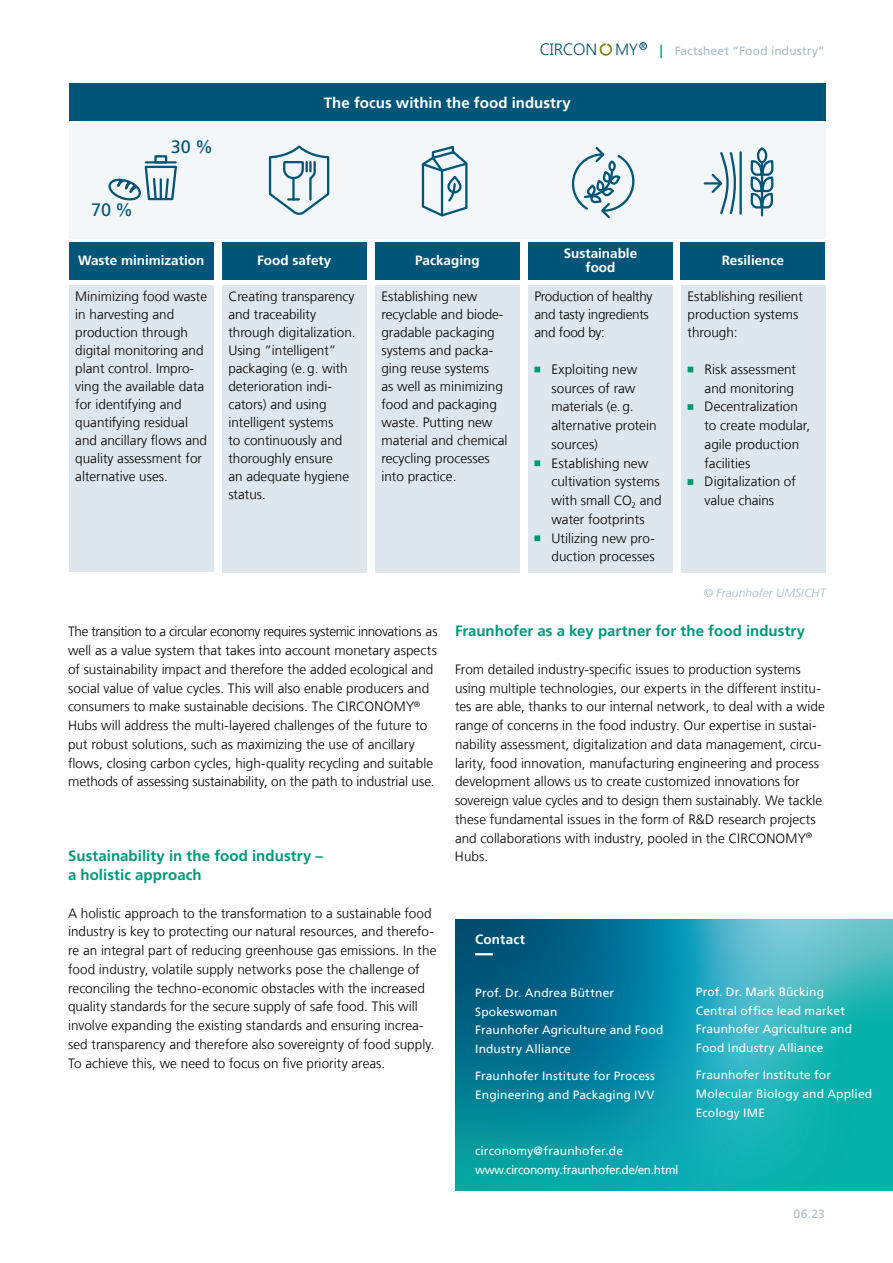
<style>
.page{position:relative;width:893px;height:1263px;background:#fff}
.page>*{position:absolute;margin:0;border:0;box-sizing:border-box;transform-origin:0 0}
.t1{font:18px "Frutiger LT Com";color:#005678}
.t2{font:300 16.35px "Segoe UI";color:#005265}
.t3{font:700 15px/18.8px "Frutiger LT Com";letter-spacing:.005em;color:#009879}
.t4{font:700 15px "Frutiger LT Com";letter-spacing:.005em;color:#fff}
.t5{font:300 13.5px/18.8px "Frutiger LT Com";color:#000}
.t6{font:700 13.5px/13.5px "Frutiger LT Com";color:#fff;text-align:center}
.t7{font:300 13.5px/18px "Frutiger LT Com";letter-spacing:-.02em;color:#000}
.t8{font:12px/18.8px "Frutiger LT Com";letter-spacing:.01em;color:#fff}
.t9{font:12px/18.8px "Frutiger LT Com";letter-spacing:-.03em;color:#fff}
.t10{font:12px "Frutiger LT Com";letter-spacing:.015em;color:#a5bcca}
.t11{font:italic 300 12px "Frutiger LT Com";letter-spacing:.005em;color:#a6bdcb}
.t12{font:6.9px "Source Code Variable Roman 600";color:#005265}
.s1{font-weight:700;font-size:13.5px;color:#009879}
</style>
<div class="page">
<div style="left:639px;top:42px;width:8px;height:8px;border:1px solid #005265;border-radius:50%"></div>
<svg style="left:599px;top:43px;width:14px;height:13px"></svg>
<img style="left:455px;top:919px;width:438px;height:272px">
<svg style="left:475px;top:953px;width:208px;height:2px"></svg>
<div style="left:69px;top:121px;width:757px;height:117px;background:#f4f7f9"></div>
<div style="left:69px;top:285px;width:144px;height:286px;background:#dee7ed"></div>
<div style="left:375px;top:285px;width:145px;height:287px;background:#dee7ed"></div>
<div style="left:222px;top:285px;width:145px;height:287px;background:#dee7ed"></div>
<div style="left:528px;top:285px;width:145px;height:287px;background:#dee7ed"></div>
<svg style="left:534px;top:367px;width:7px;height:5px"></svg>
<svg style="left:534px;top:460px;width:7px;height:6px"></svg>
<svg style="left:534px;top:535px;width:7px;height:6px"></svg>
<div style="left:681px;top:285px;width:145px;height:287px;background:#dee7ed"></div>
<svg style="left:688px;top:367px;width:6px;height:5px"></svg>
<svg style="left:688px;top:404px;width:6px;height:6px"></svg>
<svg style="left:688px;top:479px;width:6px;height:6px"></svg>
<div style="left:69px;top:83px;width:757px;height:38px;background:#005678"></div>
<div style="left:222px;top:242px;width:145px;height:38px;background:#005678"></div>
<div style="left:375px;top:242px;width:145px;height:37px;background:#005678"></div>
<div style="left:69px;top:242px;width:144px;height:37px;background:#005678"></div>
<div style="left:528px;top:242px;width:145px;height:37px;background:#005678"></div>
<div style="left:681px;top:242px;width:144px;height:37px;background:#005678"></div>
<svg style="left:421px;top:145px;width:47px;height:72px"></svg>
<svg style="left:108px;top:155px;width:69px;height:46px"></svg>
<svg style="left:268px;top:145px;width:62px;height:70px"></svg>
<hr style="left:739px;top:152px;width:3px;height:62px;background:#005678">
<hr style="left:705px;top:182px;width:15px;height:3px;background:#005678">
<svg style="left:709px;top:152px;width:27px;height:62px"></svg>
<svg style="left:750px;top:160px;width:24px;height:50px"></svg>
<div style="left:757px;top:147px;width:10px;height:16px;border:2px solid #005678;border-radius:50%"></div>
<hr style="left:761px;top:162px;width:2px;height:53px;background:#005678">
<svg style="left:571px;top:147px;width:64px;height:72px"></svg>
<p class="t2" style="left:540px;top:37px;width:100px">CIRCON MY</p>
<p class="t10" style="left:660px;top:44px;width:167px"><span class="s1">|</span> Factsheet ”Food industry”</p>
<p class="t12" style="left:641px;top:41px;width:6px">R</p>
<h1 class="t1" style="left:91px;top:199px;width:44px">70 %</h1>
<h1 class="t1" style="left:171px;top:136px;width:44px">30 %</h1>
<p class="t4" style="left:324px;top:94px;width:249px">The focus within the food industry</p>
<p class="t6" style="left:78px;top:253px;width:128px">Waste minimization</p>
<p class="t6" style="left:257px;top:254px;width:76px">Food safety</p>
<p class="t6" style="left:415px;top:253px;width:66px">Packaging</p>
<p class="t6" style="left:564px;top:247px;width:75px">Sustainable food</p>
<p class="t6" style="left:722px;top:253px;width:64px">Resilience</p>
<p class="t5" style="left:228px;top:288px;width:129px;line-height:18px">Creating transparency and traceability through digitalization.<br>Using ”intelligent” packaging (e.g. with deterioration indi&shy;cators) and using intelligent systems<br>to continuously and thoroughly ensure<br>an adequate hygiene status.</p>
<p class="t7" style="left:534px;top:288px;width:120px">Production of healthy and tasty ingredients and food by:</p>
<p class="t5" style="left:75px;top:288px;width:133px;line-height:18px">Minimizing food waste in harvesting and production through digital monitoring and plant control. Impro&shy;ving the available data for identifying and quantifying residual and ancillary flows and quality assessment for alternative uses.</p>
<p class="t5" style="left:381px;top:288px;width:127px;line-height:18px">Establishing new recyclable and biode&shy;gradable packaging systems and packa&shy;ging reuse systems<br>as well as minimizing food and packaging waste. Putting new material and chemical recycling processes into practice.</p>
<p class="t5" style="left:551px;top:360px;width:112px">Exploiting new sources of raw materials (e.g. alternative protein sources)<br>Establishing new cultivation systems with small CO<sub>2</sub> and water footprints<br>Utilizing new pro&shy;duction processes</p>
<p class="t5" style="left:688px;top:288px;width:117px;line-height:18px">Establishing resilient production systems through:</p>
<p class="t5" style="left:705px;top:360px;width:107px">Risk assessment and monitoring<br>Decentralization to create modular, agile production facilities<br>Digitalization of value chains</p>
<p class="t11" style="left:703px;top:586px;width:124px">© Fraunhofer UMSICHT</p>
<p class="t5" style="left:68px;top:622px;width:371px">The transition to a circular economy requires systemic innovations as well as a value system that takes into account monetary aspects of sustainability impact and therefore the added ecological and social value of value cycles. This will also enable producers and consumers to make sustainable decisions. The CIRCONOMY<sup>® </sup>Hubs will address the multi-layered challenges of the future to put robust solutions, such as maximizing the use of ancillary flows, closing carbon cycles, high-quality recycling and suitable methods of assessing sustainability, on the path to industrial use.</p>
<p class="t3" style="left:68px;top:847px;width:256px">Sustainability in the food industry – a holistic approach</p>
<p class="t5" style="left:68px;top:904px;width:370px">A holistic approach to the transformation to a sustainable food industry is key to protecting our natural resources, and therefo&shy;re an integral part of reducing greenhouse gas emissions. In the food industry, volatile supply networks pose the challenge of reconciling the techno-economic obstacles with the increased quality standards for the secure supply of safe food. This will involve expanding the existing standards and ensuring increa&shy;sed transparency and therefore also sovereignty of food supply.<br>To achieve this, we need to focus on five priority areas.</p>
<p class="t3" style="left:455px;top:622px;width:352px">Fraunhofer as a key partner for the food industry</p>
<p class="t5" style="left:455px;top:660px;width:371px">From detailed industry-specific issues to production systems using multiple technologies, our experts in the different institu&shy;tes are able, thanks to our internal network, to deal with a wide range of concerns in the food industry. Our expertise in sustai&shy;nability assessment, digitalization and data management, circu&shy;larity, food innovation, manufacturing engineering and process development allows us to create customized innovations for sovereign value cycles and to design them sustainably. We tackle these fundamental issues in the form of R&amp;D research projects and collaborations with industry, pooled in the CIRCONOMY<sup>® </sup>Hubs.</p>
<p class="t6" style="left:475px;top:933px;width:51px">Contact</p>
<p class="t8" style="left:475px;top:983px;width:190px">Prof. Dr. Andrea Büttner<br>Spokeswoman<br>Fraunhofer Agriculture and Food<br>Industry Alliance</p>
<p class="t8" style="left:475px;top:1067px;width:181px">Fraunhofer Institute for Process<br>Engineering and Packaging IVV</p>
<p class="t9" style="left:475px;top:1142px;width:205px">circonomy@fraunhofer.de www.circonomy.fraunhofer.de/en.html</p>
<p class="t8" style="left:696px;top:982px;width:158px">Prof. Dr. Mark Bücking<br>Central office lead market<br>Fraunhofer Agriculture and<br>Food Industry Alliance</p>
<p class="t8" style="left:696px;top:1066px;width:178px">Fraunhofer Institute for<br>Molecular Biology and Applied<br>Ecology IME</p>
<p class="t10" style="left:794px;top:1206px;width:33px">06.23</p>
</div>
